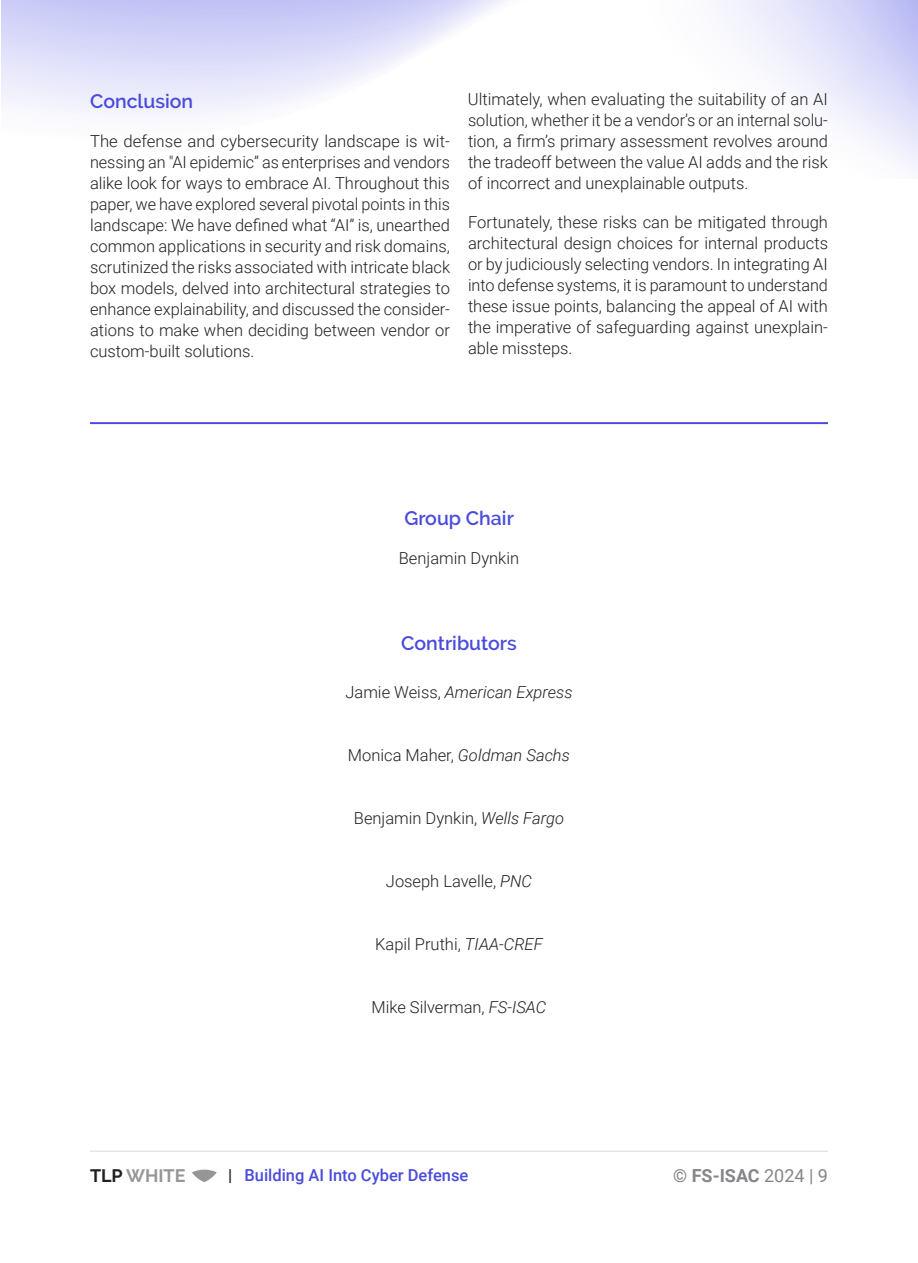
<style>
.page{position:relative;width:918px;height:1263px;background:#fff}
.page>*{position:absolute;margin:0;border:0;box-sizing:border-box;transform-origin:0 0}
.t1{font:600 19.5px "Raleway";color:#494cdb}
.t2{font:700 18px "Roboto";color:#858689}
.t3{font:700 18px "Raleway";color:#969696}
.t4{font:300 16.5px/21px "Roboto";color:#231f20;text-align:justify}
.t5{font:500 16.5px "Roboto";color:#494cdb}
.t6{font:italic 300 16.5px "Roboto";color:#231f20}
.s1{font-style:normal}
.s2{font-style:italic}
.s3{color:#231f20}
.s4{font-weight:400}
</style>
<div class="page">
<hr style="left:90px;top:1150px;width:738px;height:2px;background:#e5e5e5">
<svg style="left:192px;top:1169px;width:25px;height:13px"></svg>
<hr style="left:90px;top:422px;width:738px;height:2px;background:#494cdb">
<p class="t1" style="left:90px;top:90px;width:105px">Conclusion</p>
<p class="t4" style="left:90px;top:130px;width:362px">The defense and cybersecurity landscape is wit&shy;nessing an "AI epidemic” as enterprises and vendors alike look for ways to embrace AI. Throughout this paper, we have explored several pivotal points in this landscape: We have defined what “AI” is, unearthed common applications in security and risk domains, scrutinized the risks associated with intricate black box models, delved into architectural strategies to enhance explainability, and discussed the consider&shy;ations to make when deciding between vendor or custom-built solutions.</p>
<p class="t4" style="left:468px;top:88px;width:362px">Ultimately, when evaluating the suitability of an AI solution, whether it be a vendor’s or an internal solu&shy;tion, a firm’s primary assessment revolves around the tradeoff between the value AI adds and the risk of incorrect and unexplainable outputs.</p>
<p class="t4" style="left:468px;top:211px;width:362px">Fortunately, these risks can be mitigated through architectural design choices for internal products or by judiciously selecting vendors. In integrating AI into defense systems, it is paramount to understand these issue points, balancing the appeal of AI with the imperative of safeguarding against unexplain&shy;able missteps.</p>
<p class="t1" style="left:404px;top:507px;width:111px">Group Chair</p>
<p class="t4" style="left:399px;top:547px;width:122px">Benjamin Dynkin</p>
<p class="t1" style="left:401px;top:632px;width:117px">Contributors</p>
<p class="t6" style="left:345px;top:680px;width:229px"><span class="s1">Jamie Weiss,</span> American Express</p>
<p class="t4" style="left:348px;top:744px;width:224px">Monica Maher, <span class="s2">Goldman Sachs</span></p>
<p class="t4" style="left:354px;top:807px;width:212px">Benjamin Dynkin, <span class="s2">Wells Fargo</span></p>
<p class="t4" style="left:386px;top:870px;width:148px">Joseph Lavelle, <span class="s2">PNC</span></p>
<p class="t4" style="left:375px;top:933px;width:169px">Kapil Pruthi, <span class="s2">TIAA-CREF</span></p>
<p class="t4" style="left:372px;top:996px;width:176px">Mike Silverman, <span class="s2">FS-ISAC</span></p>
<p class="t3" style="left:90px;top:1166px;width:97px"><span class="s3">TLP</span> WHITE</p>
<p class="t5" style="left:228px;top:1163px;width:242px"><span class="s3">|</span> Building AI Into Cyber Defense</p>
<p class="t2" style="left:673px;top:1163px;width:156px">© FS-ISAC <span class="s4">2024 | 9</span></p>
</div>
